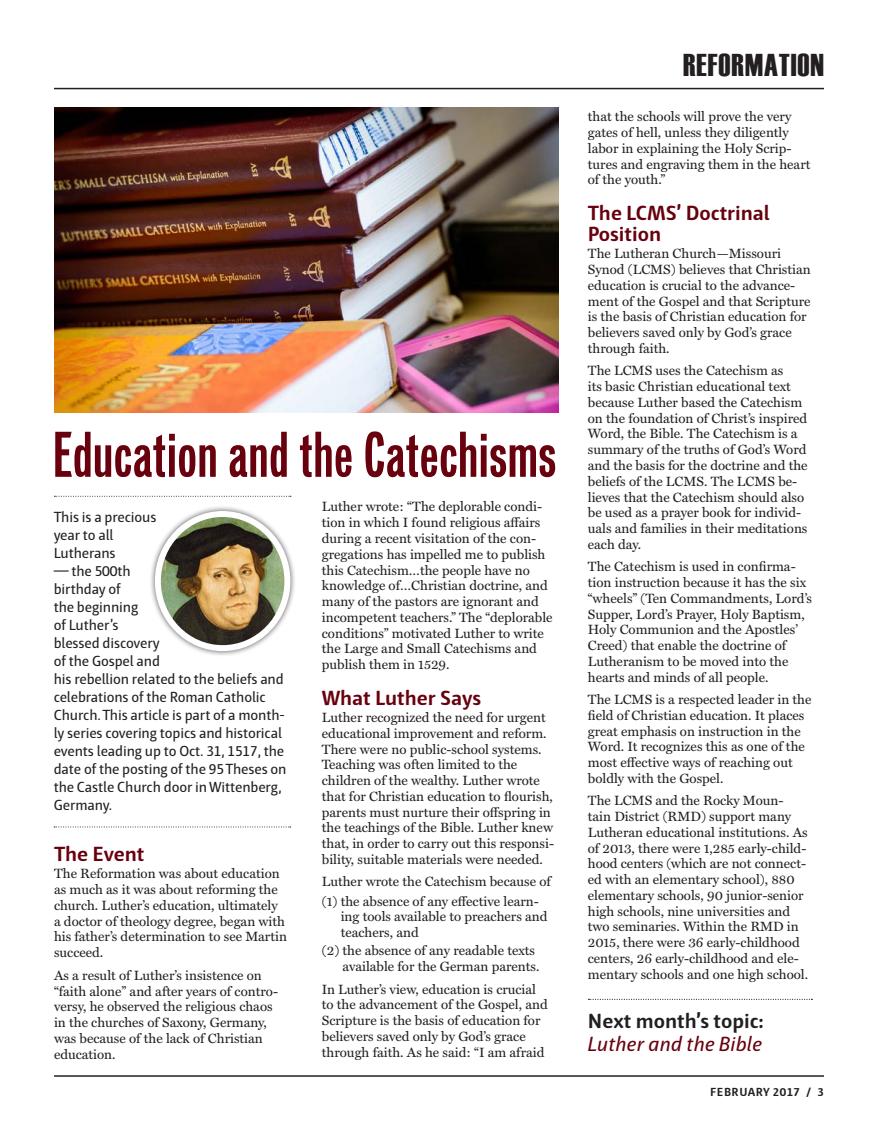
<style>
.page{position:relative;width:878px;height:1141px;background:#fff}
.page>*{position:absolute;margin:0;border:0;box-sizing:border-box;transform-origin:0 0}
.Submissions_Body_Tex{font:58.5px "Vonnes Bold Comp";letter-spacing:.02em;color:#68000e}
.Interior_Header_Bar{font:31.5px "Haettenschweiler";letter-spacing:.03em;color:#231f20}
.Body_Text{font:700 21px/21px "Haptic";color:#68000e}
.Body_Text-2{font:700 21px "Haptic";color:#231f20}
.Body_Text-3{font:italic 21px "Haptic";color:#68000e}
.Body_Text-4{font:15px/18px "Haptic";letter-spacing:-.01em;color:#231f20}
.Body_Text-5{font:13.5px/15.8px "Miller Text";color:#231f20}
.Footer_Right{font:700 12px "Haptic";letter-spacing:.04em;color:#231f20}
</style>
<div class="page">
<hr style="left:54px;top:88px;width:770px;height:1px;background:#231f20">
<hr style="left:54px;top:1075px;width:770px;height:2px;background:#231f20">
<svg style="left:54px;top:496px;width:237px;height:1px"></svg>
<svg style="left:588px;top:999px;width:224px;height:1px"></svg>
<div style="left:149px;top:505px;width:147px;height:152px;background:#231f20;opacity:.75"></div>
<img style="left:158px;top:516px;width:129px;height:132px">
<div style="left:155px;top:511px;width:135px;height:140px;border:6px solid #fff;border-radius:50%"></div>
<img style="left:54px;top:108px;width:504px;height:305px">
<svg style="left:54px;top:826px;width:237px;height:1px"></svg>
<p class="Submissions_Body_Tex" style="left:53px;top:418px;width:504px">Education and the Catechisms</p>
<p class="Body_Text-4" style="left:54px;top:508px;width:104px">This is a precious year to all<br>Lutherans</p>
<p class="Body_Text-4" style="left:54px;top:562px;width:234px">— the 500th<br>birthday of<br>the beginning<br>of Luther’s<br>blessed discovery<br>of the Gospel and<br>his rebellion related to the beliefs and celebrations of the Roman Catholic<br>Church. This article is part of a month&shy;ly series covering topics and historical events leading up to Oct. 31, 1517, the date of the posting of the 95 Theses on the Castle Church door in Wittenberg,<br>Germany.</p>
<p class="Body_Text" style="left:54px;top:843px;width:92px">The Event</p>
<p class="Body_Text-5" style="left:54px;top:866px;width:234px">The Reformation was about education as much as it was about reforming the church. Luther’s education, ultimately a doctor of theology degree, began with his father’s determination to see Martin succeed.</p>
<p class="Body_Text-5" style="left:54px;top:967px;width:225px">As a result of Luther’s insistence on “faith alone” and after years of contro&shy;versy, he observed the religious chaos in the churches of Saxony, Germany, was because of the lack of Christian education.</p>
<p class="Body_Text-5" style="left:322px;top:499px;width:232px">Luther wrote: “The deplorable condi&shy;tion in which I found religious affairs during a recent visitation of the con&shy;gregations has impelled me to publish this Catechism…the people have no knowledge of…Christian doctrine, and many of the pastors are ignorant and incompetent teachers.” The “deplorable conditions” motivated Luther to write the Large and Small Catechisms and publish them in 1529.</p>
<p class="Body_Text" style="left:322px;top:687px;width:161px">What Luther Says</p>
<p class="Body_Text-5" style="left:322px;top:710px;width:234px">Luther recognized the need for urgent educational improvement and reform.<br>There were no public-school systems.<br>Teaching was often limited to the children of the wealthy. Luther wrote that for Christian education to flourish, parents must nurture their offspring in the teachings of the Bible. Luther knew that, in order to carry out this responsi&shy;bility, suitable materials were needed.</p>
<p class="Body_Text-5" style="left:322px;top:874px;width:230px">Luther wrote the Catechism because of</p>
<p class="Body_Text-5" style="left:340px;top:893px;width:208px;text-indent:-19px">(1) the absence of any effective learn&shy;ing tools available to preachers and teachers, and</p>
<p class="Body_Text-5" style="left:342px;top:943px;width:198px;text-indent:-21px">(2) the absence of any readable texts available for the German parents.</p>
<p class="Body_Text-5" style="left:322px;top:981px;width:227px">In Luther’s view, education is crucial to the advancement of the Gospel, and Scripture is the basis of education for believers saved only by God’s grace through faith. As he said: “I am afraid</p>
<p class="Interior_Header_Bar" style="left:683px;top:47px;width:142px">REFORMATION</p>
<p class="Body_Text-5" style="left:588px;top:109px;width:224px">that the schools will prove the very gates of hell, unless they diligently labor in explaining the Holy Scrip&shy;tures and engraving them in the heart of the youth.”</p>
<p class="Body_Text" style="left:588px;top:202px;width:184px">The LCMS’ Doctrinal<br>Position</p>
<p class="Body_Text-5" style="left:588px;top:246px;width:224px">The Lutheran Church—Missouri Synod (LCMS) believes that Christian education is crucial to the advance&shy;ment of the Gospel and that Scripture is the basis of Christian education for believers saved only by God’s grace through faith.</p>
<p class="Body_Text-5" style="left:588px;top:363px;width:221px">The LCMS uses the Catechism as<br>its basic Christian educational text because Luther based the Catechism on the foundation of Christ’s inspired Word, the Bible. The Catechism is a summary of the truths of God’s Word and the basis for the doctrine and the beliefs of the LCMS. The LCMS be&shy;lieves that the Catechism should also be used as a prayer book for individ&shy;uals and families in their meditations each day.</p>
<p class="Body_Text-5" style="left:588px;top:559px;width:226px">The Catechism is used in confirma&shy;tion instruction because it has the six “wheels” (Ten Commandments, Lord’s Supper, Lord’s Prayer, Holy Baptism, Holy Communion and the Apostles’ Creed) that enable the doctrine of Lutheranism to be moved into the hearts and minds of all people.</p>
<p class="Body_Text-5" style="left:588px;top:692px;width:225px">The LCMS is a respected leader in the field of Christian education. It places great emphasis on instruction in the Word. It recognizes this as one of the most effective ways of reaching out boldly with the Gospel.</p>
<p class="Body_Text-5" style="left:588px;top:793px;width:222px">The LCMS and the Rocky Moun&shy;tain District (RMD) support many Lutheran educational institutions. As of 2013, there were 1,285 early-child&shy;hood centers (which are not connect&shy;ed with an elementary school), 880 elementary schools, 90 junior-senior high schools, nine universities and two seminaries. Within the RMD in 2015, there were 36 early-childhood centers, 26 early-childhood and ele&shy;mentary schools and one high school.</p>
<p class="Body_Text-2" style="left:588px;top:1008px;width:177px">Next month’s topic:</p>
<p class="Body_Text-3" style="left:588px;top:1031px;width:176px">Luther and the Bible</p>
<p class="Footer_Right" style="left:710px;top:1084px;width:115px">FEBRUARY 2017 / 3</p>
</div>
